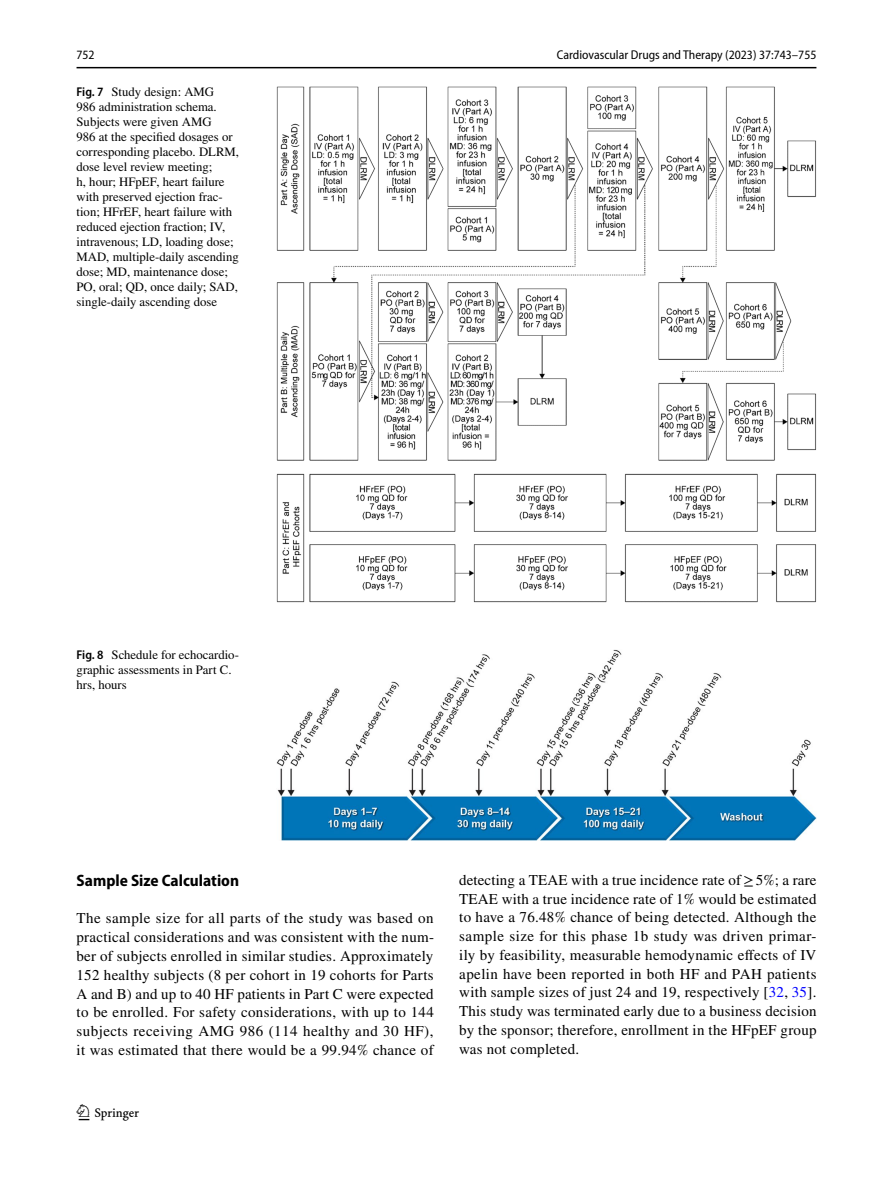
<style>
.page{position:relative;width:893px;height:1187px;background:#fff}
.page>*{position:absolute;margin:0;border:0;box-sizing:border-box;transform-origin:0 0}
.t1{font:22.5px "Springnew Regular 2";color:#000}
.t2{font:700 semi-condensed 16.5px "Myriad Pro";color:#000}
.t3{font:15px/18.8px "STIX";letter-spacing:.02em;color:#000;text-align:justify}
.t4{font:12.75px/15px "STIX";color:#000}
.t5{font:semi-condensed 12.75px "Myriad Pro";color:#000}
.s1{font-family:"Myriad Pro";font-weight:600;font-stretch:semi-condensed}
.s2{color:#00f}
</style>
<div class="page">
<hr style="left:77px;top:67px;width:739px;height:1px;background:#000">
<img style="left:276px;top:87px;width:540px;height:515px">
<img style="left:276px;top:649px;width:540px;height:191px">
<p class="t5" style="left:77px;top:48px;width:20px">752</p>
<p class="t5" style="left:557px;top:48px;width:261px">Cardiovascular Drugs and Therapy (2023) 37:743–755</p>
<p class="t4" style="left:77px;top:85px;width:164px"><span class="s1">Fig. 7</span> Study design: AMG<br>986 administration schema.<br>Subjects were given AMG<br>986 at the specified dosages or corresponding placebo. DLRM, dose level review meeting;<br>h, hour; HFpEF, heart failure with preserved ejection frac&shy;tion; HFrEF, heart failure with reduced ejection fraction; IV, intravenous; LD, loading dose;<br>MAD, multiple-daily ascending dose; MD, maintenance dose;<br>PO, oral; QD, once daily; SAD, single-daily ascending dose</p>
<p class="t4" style="left:77px;top:648px;width:164px"><span class="s1">Fig. 8</span> Schedule for echocardio&shy;graphic assessments in Part C. hrs, hours</p>
<p class="t2" style="left:77px;top:871px;width:164px">Sample Size Calculation</p>
<p class="t3" style="left:77px;top:910px;width:359px">The sample size for all parts of the study was based on practical considerations and was consistent with the num&shy;ber of subjects enrolled in similar studies. Approximately 152 healthy subjects (8 per cohort in 19 cohorts for Parts A and B) and up to 40 HF patients in Part C were expected to be enrolled. For safety considerations, with up to 144 subjects receiving AMG 986 (114 healthy and 30 HF), it was estimated that there would be a 99.94% chance of</p>
<h1 class="t1" style="left:79px;top:1104px;width:62px">1 3</h1>
<p class="t3" style="left:459px;top:871px;width:359px">detecting a TEAE with a true incidence rate of≥5%; a rare TEAE with a true incidence rate of 1% would be estimated to have a 76.48% chance of being detected. Although the sample size for this phase 1b study was driven primar&shy;ily by feasibility, measurable hemodynamic effects of IV apelin have been reported in both HF and PAH patients with sample sizes of just 24 and 19, respectively [<span class="s2">32</span>, <span class="s2">35</span>].<br>This study was terminated early due to a business decision by the sponsor; therefore, enrollment in the HFpEF group was not completed.</p>
</div>
